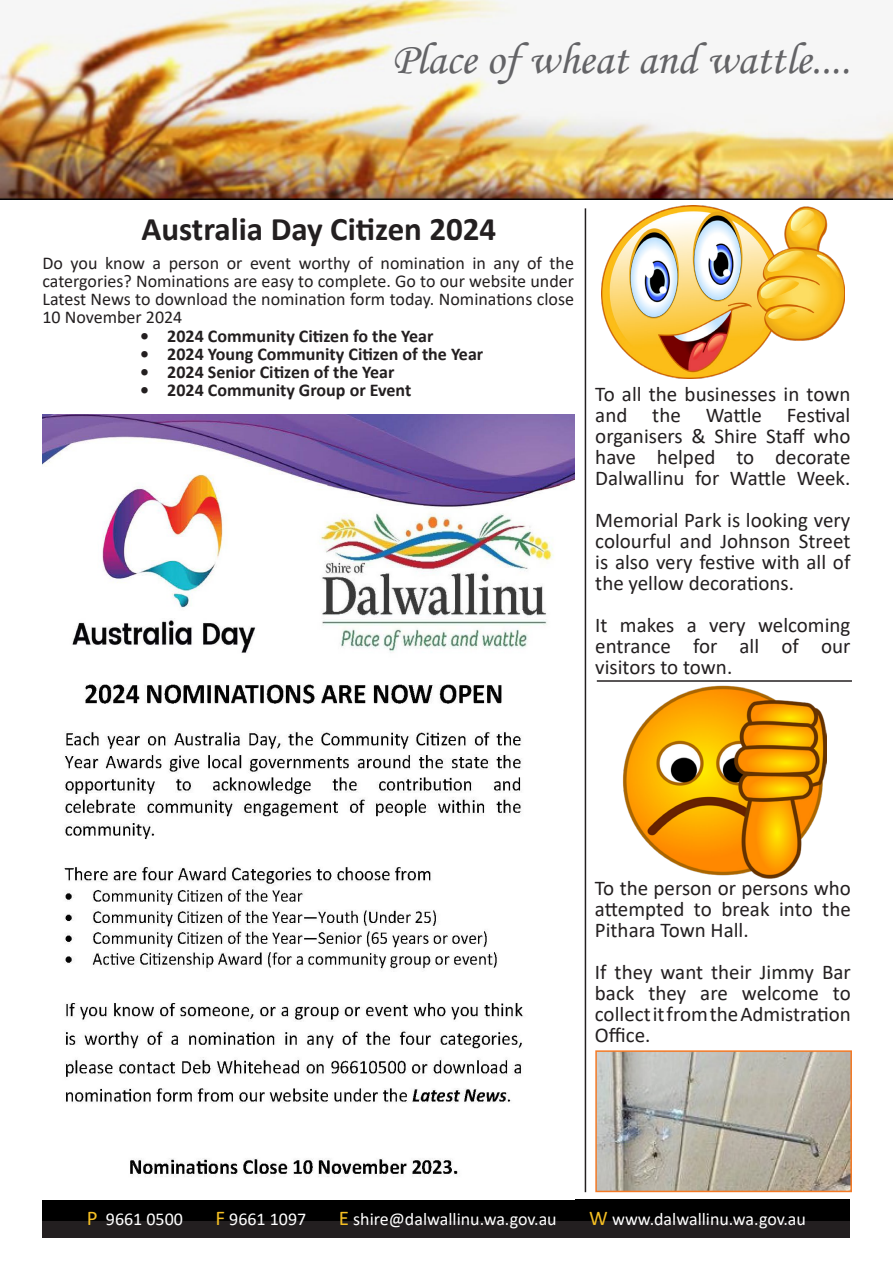
<style>
.page{position:relative;width:893px;height:1263px;background:#fff}
.page>*{position:absolute;margin:0;border:0;box-sizing:border-box;transform-origin:0 0}
.t1{font:45px "Monotype Corsiva";color:#636366}
.t2{font:700 33px "Calibri";color:#231f20}
.t3{font:21px/21px "Calibri";color:#231f20;text-align:justify}
.t4{font:18px/18px "Calibri";color:#231f20;text-align:justify}
.t5{font:700 18px "Calibri";color:#231f20}
.t6{font:18px "Calibri";color:#fff}
.s1{font-size:21px;color:#f5bf23}
</style>
<div class="page">
<div style="left:43px;top:1200px;width:807px;height:38px;background:#231f20"></div>
<div style="left:43px;top:1200px;width:807px;height:21px;background:#000"></div>
<img style="left:0;top:0;width:893px;height:200px">
<img style="left:43px;top:414px;width:531px;height:763px">
<img style="left:622px;top:685px;width:205px;height:193px">
<img style="left:598px;top:1053px;width:251px;height:136px">
<div style="left:595px;top:1050px;width:257px;height:142px;border:2px solid #f47925"></div>
<hr style="left:585px;top:208px;width:1px;height:984px;background:#231f20">
<hr style="left:597px;top:680px;width:255px;height:2px;background:#231f20">
<img style="left:602px;top:205px;width:242px;height:174px">
<h1 class="t1" style="left:392px;top:32px;width:461px">Place of wheat and wattle....</h1>
<p class="t2" style="left:141px;top:206px;width:356px">Australia Day Citizen 2024</p>
<p class="t4" style="left:43px;top:253px;width:533px">Do you know a person or event worthy of nomination in any of the catergories? Nominations are easy to complete. Go to our website under Latest News to download the nomination form today. Nominations close 10 November 2024</p>
<p class="t5" style="left:140px;top:323px;width:295px">• 2024 Community Citizen fo the Year</p>
<p class="t5" style="left:140px;top:341px;width:344px">• 2024 Young Community Citizen of the Year</p>
<p class="t5" style="left:140px;top:359px;width:256px">• 2024 Senior Citizen of the Year</p>
<p class="t5" style="left:140px;top:377px;width:272px">• 2024 Community Group or Event</p>
<p class="t3" style="left:595px;top:383px;width:257px">To all the businesses in town and the Wattle Festival organisers &amp; Shire Staff who have helped to decorate Dalwallinu for Wattle Week.</p>
<p class="t3" style="left:595px;top:509px;width:257px">Memorial Park is looking very colourful and Johnson Street is also very festive with all of the yellow decorations.</p>
<p class="t3" style="left:595px;top:614px;width:257px">It makes a very welcoming entrance for all of our visitors to town.</p>
<p class="t3" style="left:595px;top:877px;width:257px">To the person or persons who attempted to break into the Pithara Town Hall.</p>
<p class="t3" style="left:595px;top:961px;width:257px">If they want their Jimmy Bar back they are welcome to collect it from the Admistration Office.</p>
<p class="t6" style="left:87px;top:1206px;width:98px"><span class="s1">P</span> 9661 0500</p>
<p class="t6" style="left:216px;top:1206px;width:92px"><span class="s1">F</span> 9661 1097</p>
<p class="t6" style="left:339px;top:1206px;width:219px"><span class="s1">E</span> shire@dalwallinu.wa.gov.au</p>
<p class="t6" style="left:589px;top:1206px;width:218px"><span class="s1">W</span> www.dalwallinu.wa.gov.au</p>
</div>
